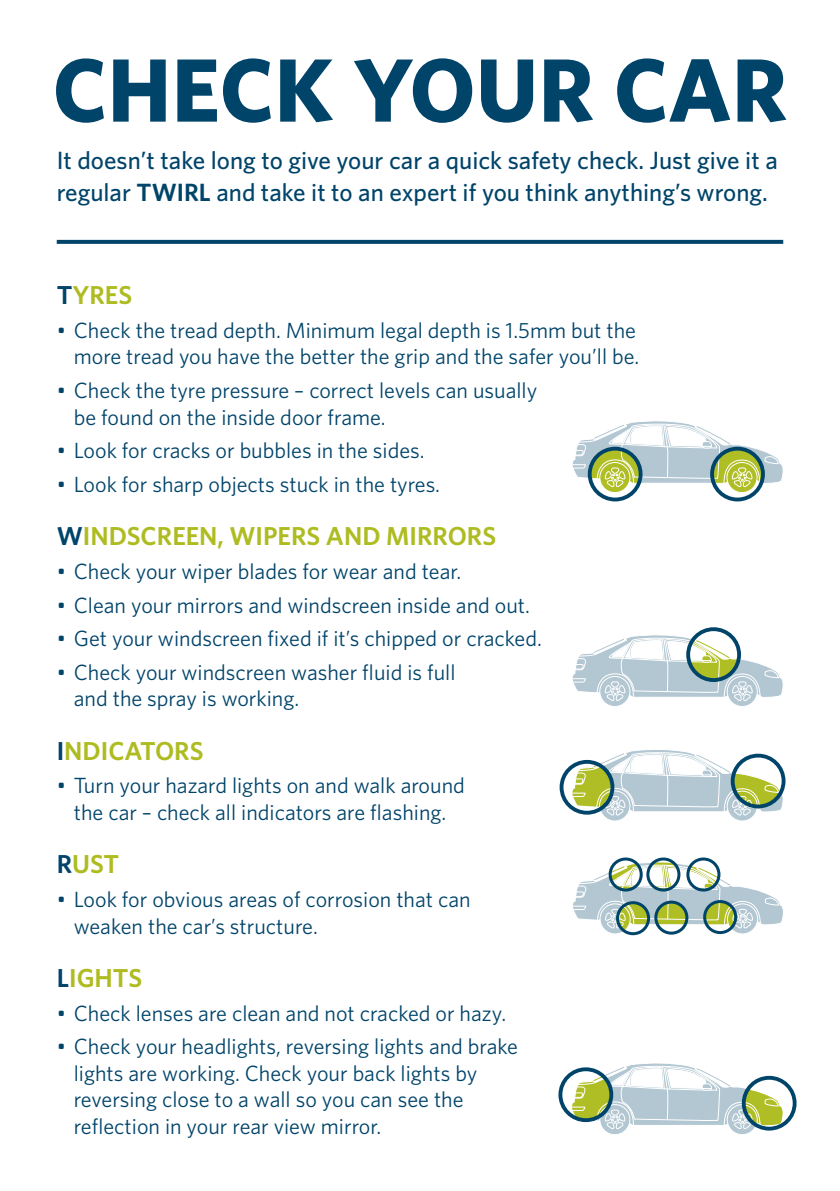
<style>
.page{position:relative;width:840px;height:1191px;background:#fff}
.page>*{position:absolute;margin:0;border:0;box-sizing:border-box;transform-origin:0 0}
.t1{font:700 90px "Whitney";letter-spacing:.005em;color:#00446a}
.t2{font:600 26px "Whitney";color:#aebc21}
.t3{font:500 25px/32px "Whitney";color:#00446a}
.t4{font:22px/26.4px "Whitney";color:#00446a}
.s1{font-weight:600}
.s2{color:#00446a}
</style>
<div class="page">
<div style="left:726px;top:676px;width:30px;height:30px;background:#b3c7d2;border-radius:50%"></div>
<div style="left:726px;top:676px;width:31px;height:30px;border:1px solid #fff;border-radius:50%"></div>
<div style="left:599px;top:676px;width:30px;height:30px;background:#b3c7d2;border-radius:50%"></div>
<div style="left:599px;top:676px;width:30px;height:30px;border:1px solid #fff;border-radius:50%"></div>
<svg style="left:572px;top:633px;width:211px;height:68px"></svg>
<div style="left:685px;top:627px;width:55px;height:55px;border:4px solid #00446a;border-radius:50%"></div>
<svg style="left:726px;top:791px;width:30px;height:30px"></svg>
<div style="left:726px;top:791px;width:31px;height:30px;border:1px solid #fff;border-radius:50%"></div>
<svg style="left:599px;top:791px;width:30px;height:30px"></svg>
<div style="left:599px;top:791px;width:30px;height:30px;border:1px solid #fff;border-radius:50%"></div>
<svg style="left:570px;top:750px;width:213px;height:65px"></svg>
<div style="left:559px;top:760px;width:55px;height:54px;border:4px solid #00446a;border-radius:50%"></div>
<div style="left:726px;top:1104px;width:30px;height:30px;background:#b3c7d2;border-radius:50%"></div>
<div style="left:726px;top:1104px;width:31px;height:30px;border:1px solid #fff;border-radius:50%"></div>
<div style="left:599px;top:1104px;width:30px;height:30px;background:#b3c7d2;border-radius:50%"></div>
<div style="left:599px;top:1104px;width:30px;height:30px;border:1px solid #fff;border-radius:50%"></div>
<div style="left:741px;top:1075px;width:55px;height:55px;border:4px solid #00446a;border-radius:50%"></div>
<div style="left:727px;top:903px;width:30px;height:31px;border:1px solid #fff;border-radius:50%"></div>
<div style="left:599px;top:904px;width:30px;height:30px;background:#fafbfc;border-radius:50%"></div>
<div style="left:599px;top:903px;width:31px;height:31px;border:1px solid #fff;border-radius:50%"></div>
<div style="left:686px;top:857px;width:34px;height:34px;border:3px solid #00446a;border-radius:50%"></div>
<div style="left:646px;top:857px;width:34px;height:34px;border:3px solid #00446a;border-radius:50%"></div>
<div style="left:615px;top:901px;width:34px;height:34px;border:3px solid #00446a;border-radius:50%"></div>
<div style="left:654px;top:900px;width:34px;height:34px;border:3px solid #00446a;border-radius:50%"></div>
<div style="left:702px;top:900px;width:34px;height:34px;border:3px solid #00446a;border-radius:50%"></div>
<svg style="left:573px;top:860px;width:210px;height:73px"></svg>
<div style="left:608px;top:857px;width:34px;height:34px;border:3px solid #00446a;border-radius:50%"></div>
<svg style="left:570px;top:1063px;width:213px;height:66px"></svg>
<div style="left:558px;top:1067px;width:55px;height:55px;border:4px solid #00446a;border-radius:50%"></div>
<svg style="left:726px;top:462px;width:30px;height:30px"></svg>
<div style="left:726px;top:462px;width:30px;height:31px;border:1px solid #fff;border-radius:50%"></div>
<div style="left:709px;top:447px;width:55px;height:54px;border:4px solid #00446a;border-radius:50%"></div>
<div style="left:599px;top:462px;width:30px;height:30px;background:#afbe24;border-radius:50%"></div>
<div style="left:599px;top:462px;width:30px;height:31px;border:1px solid #fff;border-radius:50%"></div>
<svg style="left:572px;top:421px;width:211px;height:66px"></svg>
<div style="left:587px;top:447px;width:55px;height:54px;border:4px solid #00446a;border-radius:50%"></div>
<svg style="left:57px;top:240px;width:725px;height:4px;background:#08496e"></svg>
<p class="t1" style="left:53px;top:30px;width:735px">CHECK YOUR CAR</p>
<p class="t3" style="left:57px;top:144px;width:722px">It doesn’t take long to give your car a quick safety check. Just give it a regular <span class="s1">TWIRL</span> and take it to an expert if you think anything’s wrong.</p>
<p class="t2" style="left:57px;top:278px;width:77px"><span class="s2">T</span>YRES</p>
<p class="t4" style="left:57px;top:316px;width:584px;text-align:right">• Check the tread depth. Minimum legal depth is 1.5mm but the more tread you have the better the grip and the safer you’ll be.</p>
<p class="t4" style="left:74px;top:377px;width:465px;text-indent:-17px">• Check the tyre pressure – correct levels can usually be found on the inside door frame.</p>
<p class="t4" style="left:57px;top:437px;width:369px">• Look for cracks or bubbles in the sides.</p>
<p class="t4" style="left:57px;top:470px;width:384px">• Look for sharp objects stuck in the tyres.</p>
<p class="t2" style="left:57px;top:519px;width:441px"><span class="s2">W</span>INDSCREEN, WIPERS AND MIRRORS</p>
<p class="t4" style="left:57px;top:557px;width:406px">• Check your wiper blades for wear and tear.</p>
<p class="t4" style="left:57px;top:591px;width:474px">• Clean your mirrors and windscreen inside and out.</p>
<p class="t4" style="left:57px;top:624px;width:486px">• Get your windscreen fixed if it’s chipped or cracked.</p>
<p class="t4" style="left:74px;top:658px;width:383px;text-indent:-17px">• Check your windscreen washer fluid is full and the spray is working.</p>
<p class="t2" style="left:57px;top:733px;width:148px"><span class="s2">I</span>NDICATORS</p>
<p class="t4" style="left:57px;top:772px;width:409px;text-align:center">• Turn your hazard lights on and walk around the car – check all indicators are flashing.</p>
<p class="t2" style="left:57px;top:847px;width:64px"><span class="s2">R</span>UST</p>
<p class="t4" style="left:74px;top:885px;width:398px;text-indent:-17px">• Look for obvious areas of corrosion that can weaken the car’s structure.</p>
<p class="t2" style="left:57px;top:960px;width:87px"><span class="s2">L</span>IGHTS</p>
<p class="t4" style="left:57px;top:999px;width:451px">• Check lenses are clean and not cracked or hazy.</p>
<p class="t4" style="left:74px;top:1032px;width:445px;text-indent:-17px">• Check your headlights, reversing lights and brake lights are working. Check your back lights by reversing close to a wall so you can see the reflection in your rear view mirror.</p>
</div>
